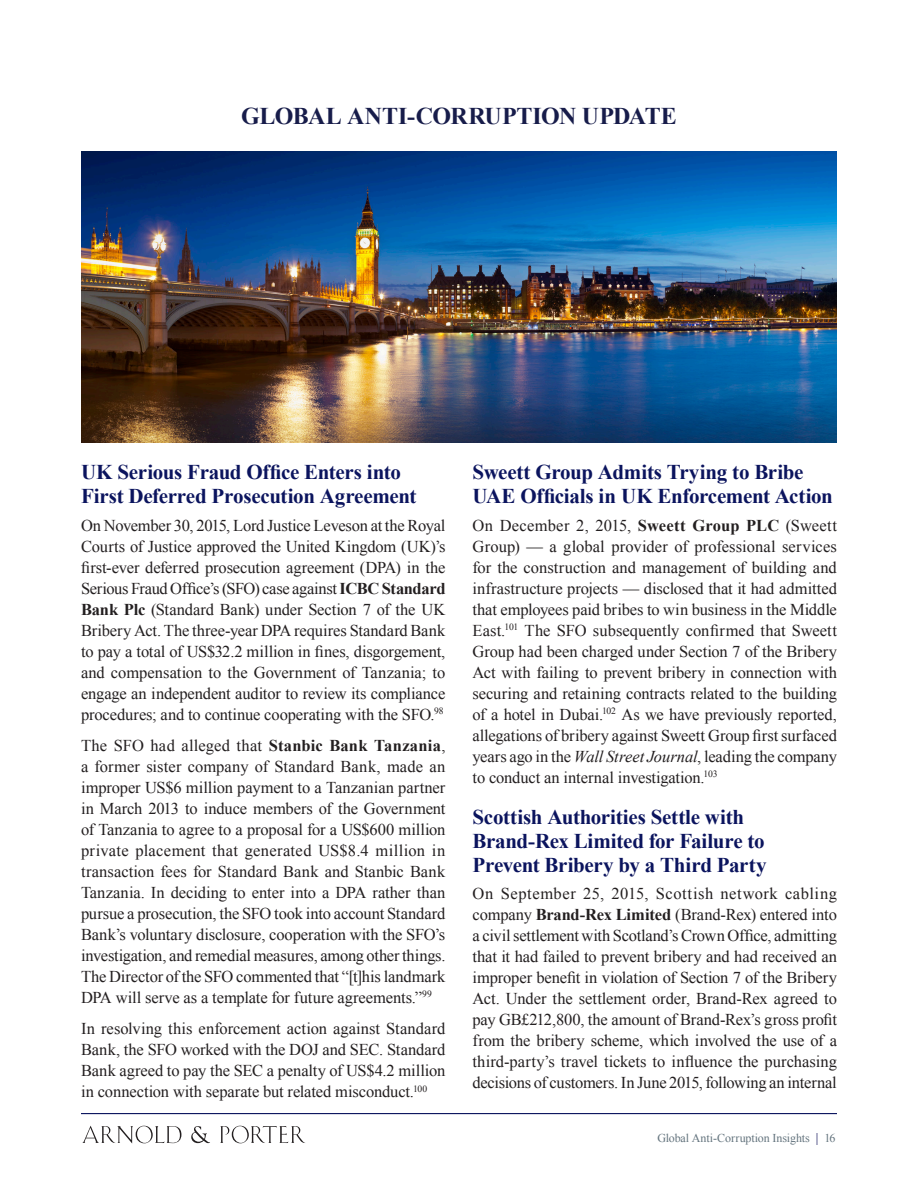
<style>
.page{position:relative;width:918px;height:1188px;background:#fff}
.page>*{position:absolute;margin:0;border:0;box-sizing:border-box;transform-origin:0 0}
.t1{font:700 24px "Times New Roman";letter-spacing:-.02em;color:#171c4a}
.Heading_C{font:700 21px/24px "Times New Roman";letter-spacing:-.015em;color:#0b145e}
.BodyText{font:16.5px/21px "Times New Roman";letter-spacing:-.01em;color:#231f20;text-align:justify}
.t2{font:12px "Times New Roman";letter-spacing:-.01em;color:#64747e}
.s1{font-weight:700}
.s2{font-style:italic}
.s3{font-family:"Univers";font-weight:300;color:#353674}
</style>
<div class="page">
<hr style="left:81px;top:1113px;width:756px;height:1px;background:#0b145e">
<hr style="left:65px;top:1150px;width:243px;height:1px;background:#00447b">
<hr style="left:82px;top:1124px;width:226px;height:1px;background:#00447b">
<svg style="left:82px;top:1126px;width:99px;height:18px"></svg>
<svg style="left:191px;top:1126px;width:19px;height:17px"></svg>
<svg style="left:220px;top:1126px;width:85px;height:17px"></svg>
<img style="left:81px;top:151px;width:756px;height:292px">
<p class="t1" style="left:241px;top:100px;width:437px">GLOBAL ANTI-CORRUPTION UPDATE</p>
<p class="Heading_C" style="left:81px;top:460px;width:337px">UK Serious Fraud Office Enters into<br>First Deferred Prosecution Agreement</p>
<p class="BodyText" style="left:81px;top:515px;width:366px">On November 30, 2015, Lord Justice Leveson at the Royal Courts of Justice approved the United Kingdom (UK)’s first-ever deferred prosecution agreement (DPA) in the Serious Fraud Office’s (SFO) case against <span class="s1">ICBC Standard Bank Plc</span> (Standard Bank) under Section 7 of the UK Bribery Act. The three-year DPA requires Standard Bank to pay a total of US$32.2 million in fines, disgorgement, and compensation to the Government of Tanzania; to engage an independent auditor to review its compliance procedures; and to continue cooperating with the SFO.<sup>98</sup></p>
<p class="BodyText" style="left:81px;top:735px;width:366px">The SFO had alleged that <span class="s1">Stanbic Bank Tanzania</span>, a former sister company of Standard Bank, made an improper US$6 million payment to a Tanzanian partner in March 2013 to induce members of the Government of Tanzania to agree to a proposal for a US$600 million private placement that generated US$8.4 million in transaction fees for Standard Bank and Stanbic Bank Tanzania. In deciding to enter into a DPA rather than pursue a prosecution, the SFO took into account Standard Bank’s voluntary disclosure, cooperation with the SFO’s investigation, and remedial measures, among other things.<br>The Director of the SFO commented that “[t]his landmark DPA will serve as a template for future agreements.”<sup>99</sup></p>
<p class="BodyText" style="left:81px;top:1018px;width:366px">In resolving this enforcement action against Standard Bank, the SFO worked with the DOJ and SEC. Standard Bank agreed to pay the SEC a penalty of US$4.2 million in connection with separate but related misconduct.<sup>100</sup></p>
<p class="Heading_C" style="left:472px;top:460px;width:362px">Sweett Group Admits Trying to Bribe<br>UAE Officials in UK Enforcement Action</p>
<p class="BodyText" style="left:472px;top:515px;width:366px">On December 2, 2015, <span class="s1">Sweett Group PLC</span> (Sweett Group) — a global provider of professional services for the construction and management of building and infrastructure projects — disclosed that it had admitted that employees paid bribes to win business in the Middle East.<sup>101</sup> The SFO subsequently confirmed that Sweett Group had been charged under Section 7 of the Bribery Act with failing to prevent bribery in connection with securing and retaining contracts related to the building of a hotel in Dubai.<sup>102</sup> As we have previously reported, allegations of bribery against Sweett Group first surfaced years ago in the <span class="s2">Wall Street Journal</span>, leading the company to conduct an internal investigation.<sup>103</sup></p>
<p class="Heading_C" style="left:472px;top:804px;width:296px">Scottish Authorities Settle with<br>Brand-Rex Limited for Failure to<br>Prevent Bribery by a Third Party</p>
<p class="BodyText" style="left:472px;top:883px;width:366px">On September 25, 2015, Scottish network cabling company <span class="s1">Brand-Rex Limited</span> (Brand-Rex) entered into a civil settlement with Scotland’s Crown Office, admitting that it had failed to prevent bribery and had received an improper benefit in violation of Section 7 of the Bribery Act. Under the settlement order, Brand-Rex agreed to pay GB£212,800, the amount of Brand-Rex’s gross profit from the bribery scheme, which involved the use of a third-party’s travel tickets to influence the purchasing decisions of customers. In June 2015, following an internal</p>
<p class="t2" style="left:657px;top:1130px;width:180px">Global Anti-Corruption Insights <span class="s3">|</span> 16</p>
</div>
